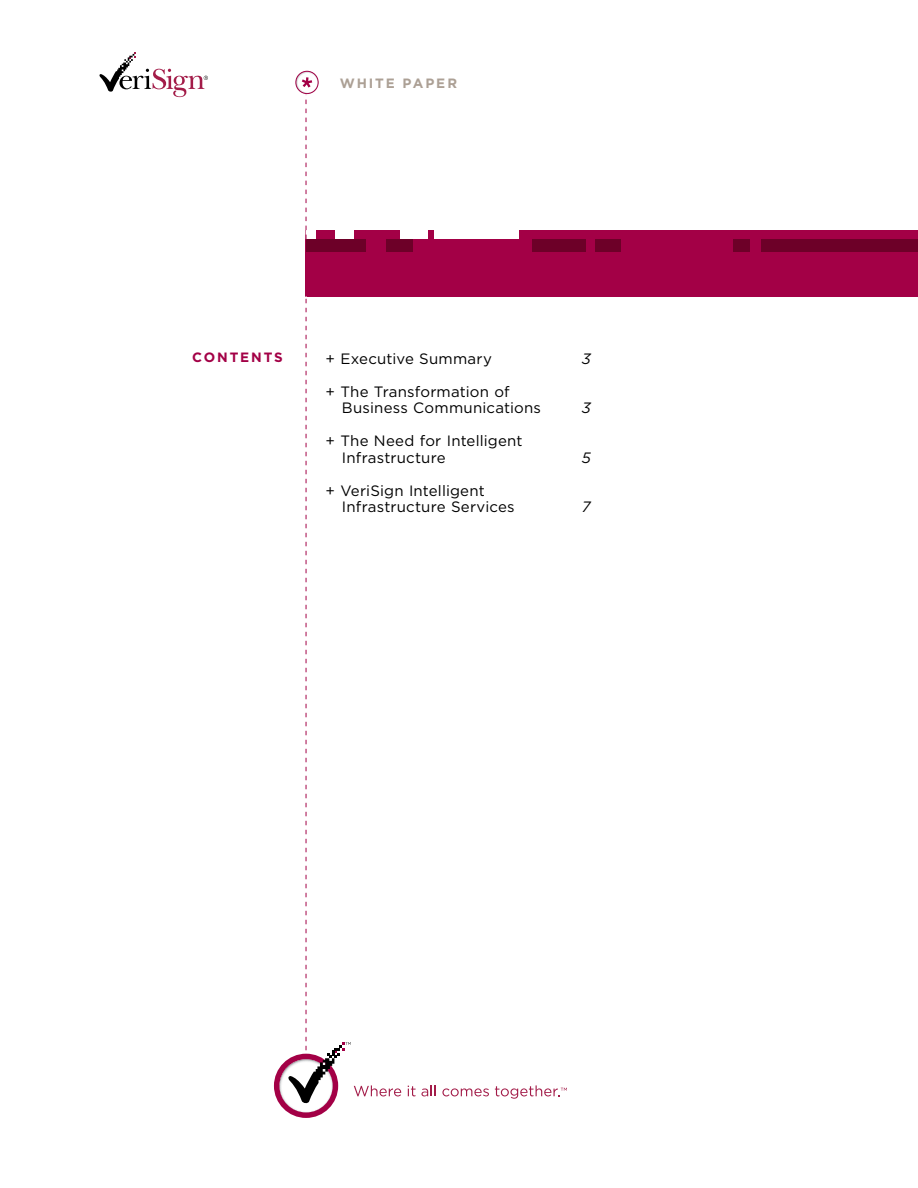
<style>
.page{position:relative;width:918px;height:1188px;background:#fff}
.page>*{position:absolute;margin:0;border:0;box-sizing:border-box;transform-origin:0 0}
.t1{font:15px/16.5px "Gotham";letter-spacing:.015em;color:#000}
.t2{font:italic 15px "Gotham";color:#000}
.t3{font:700 13.5px "Gotham";letter-spacing:.13em;color:#aca095}
.t4{font:700 13.5px "Gotham";letter-spacing:.13em;color:#a30046}
</style>
<div class="page">
<div style="left:306px;top:230px;width:612px;height:67px;background:#a30046"></div>
<div style="left:335px;top:230px;width:19px;height:9px;background:#fff"></div>
<div style="left:400px;top:230px;width:28px;height:9px;background:#fff"></div>
<div style="left:434px;top:230px;width:84px;height:9px;background:#fff"></div>
<div style="left:306px;top:239px;width:60px;height:13px;background:#6d0028"></div>
<div style="left:386px;top:239px;width:27px;height:13px;background:#6d0028"></div>
<div style="left:532px;top:239px;width:53px;height:13px;background:#6d0028"></div>
<div style="left:595px;top:239px;width:26px;height:13px;background:#6d0028"></div>
<div style="left:733px;top:239px;width:17px;height:13px;background:#6d0028"></div>
<div style="left:761px;top:239px;width:157px;height:13px;background:#6d0028"></div>
<svg style="left:295px;top:70px;width:24px;height:169px"></svg>
<svg style="left:99px;top:52px;width:109px;height:45px"></svg>
<svg style="left:408px;top:1085px;width:28px;height:11px"></svg>
<svg style="left:442px;top:1088px;width:47px;height:8px"></svg>
<svg style="left:495px;top:1085px;width:72px;height:14px"></svg>
<svg style="left:274px;top:296px;width:127px;height:822px"></svg>
<p class="t3" style="left:340px;top:75px;width:119px">WHITE PAPER</p>
<p class="t4" style="left:192px;top:349px;width:92px">CONTENTS</p>
<p class="t1" style="left:325px;top:350px;width:168px">+ Executive Summary</p>
<p class="t2" style="left:582px;top:350px;width:11px">3</p>
<p class="t1" style="left:342px;top:383px;width:201px;text-indent:-17px">+ The Transformation of<br>Business Communications</p>
<p class="t2" style="left:582px;top:400px;width:11px">3</p>
<p class="t1" style="left:342px;top:432px;width:182px;text-indent:-17px">+ The Need for Intelligent<br>Infrastructure</p>
<p class="t1" style="left:342px;top:482px;width:174px;text-indent:-17px">+ VeriSign Intelligent<br>Infrastructure Services</p>
<p class="t2" style="left:582px;top:449px;width:11px">5</p>
<p class="t2" style="left:582px;top:499px;width:10px">7</p>
</div>
